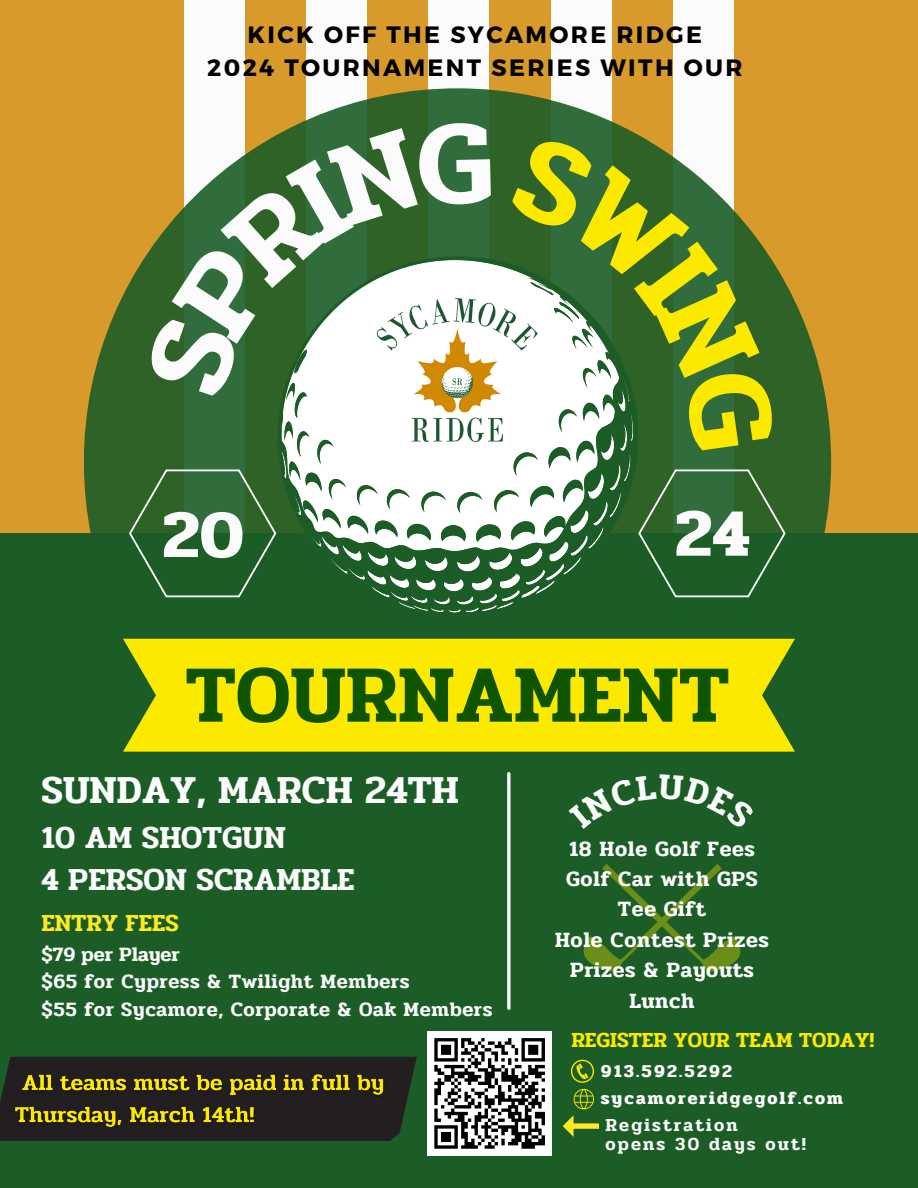
<style>
.page{position:relative;width:918px;height:1188px;background:#d79a2b}
.page>*{position:absolute;margin:0;border:0;box-sizing:border-box;transform-origin:0 0}
.t1{font:600 82.05px "Pridi";color:#0f5500}
.t2{font:700 68.25px "Pridi";color:#fafbfa}
.t3{font:600 39.45px "Pridi";color:#fafbfa}
.t4{font:600 31.95px/42.8px "Pridi";color:#fafbfa}
.t5{font:600 24.3px "Pridi";color:#ffe923}
.t6{font:700 23.7px/32.7px "Montserrat";letter-spacing:.1em;color:#000;text-align:center}
.t7{font:600 21.75px/30.5px "Pridi";letter-spacing:.03em;color:#fff;text-align:center}
.t8{font:600 21.3px "Pridi";color:#fce900}
.t9{font:600 20.25px/27.8px "Pridi";letter-spacing:.03em;color:#fafbfa}
.t10{font:600 18.3px/18.3px "Pridi";letter-spacing:.12em;color:#fafbfa}
.t11{font:700 18px "Pridi";letter-spacing:.12em;color:#fafbfa}
</style>
<div class="page">
<div style="left:673px;top:0;width:61px;height:1102px;background:#fafbfa"></div>
<div style="left:551px;top:0;width:61px;height:1102px;background:#fafbfa"></div>
<div style="left:429px;top:0;width:60px;height:1102px;background:#fafbfa"></div>
<div style="left:306px;top:0;width:61px;height:1102px;background:#fafbfa"></div>
<div style="left:184px;top:0;width:61px;height:1102px;background:#fafbfa"></div>
<div style="left:84px;top:88px;width:747px;height:748px;background:linear-gradient(to right,#316832,#306730);border-radius:50%"></div>
<div style="left:0;top:533px;width:918px;height:655px;background:#1b5c27"></div>
<svg style="left:277px;top:256px;width:361px;height:357px"></svg>
<div style="left:123px;top:639px;width:672px;height:113px;background:#fce900"></div>
<svg style="left:129px;top:469px;width:147px;height:129px"></svg>
<svg style="left:638px;top:469px;width:148px;height:129px"></svg>
<svg style="left:583px;top:864px;width:158px;height:108px"></svg>
<svg style="left:507px;top:774px;width:4px;height:234px"></svg>
<img style="left:377px;top:298px;width:132px;height:143px">
<svg style="left:571px;top:1060px;width:23px;height:23px"></svg>
<svg style="left:574px;top:1089px;width:20px;height:20px"></svg>
<svg style="left:563px;top:1115px;width:36px;height:22px"></svg>
<svg style="left:0;top:1057px;width:417px;height:83px;background:#212620"></svg>
<img style="left:9px;top:1065px;width:382px;height:69px">
<div style="left:428px;top:1031px;width:124px;height:124px;background:#fff"></div>
<svg style="left:434px;top:1038px;width:111px;height:111px"></svg>
<svg style="left:143px;top:121px;width:348px;height:278px"></svg>
<svg style="left:509px;top:133px;width:268px;height:318px"></svg>
<p class="t6" style="left:207px;top:17px;width:537px">KICK OFF THE SYCAMORE RIDGE<br>2024 TOURNAMENT SERIES WITH OUR</p>
<p class="t2" style="left:162px;top:482px;width:83px">20</p>
<p class="t2" style="left:675px;top:481px;width:76px">24</p>
<p class="t1" style="left:186px;top:631px;width:545px">TOURNAMENT</p>
<h6 class="t3" style="left:41px;top:759px;width:419px">SUNDAY, MARCH 24TH</h6>
<h6 class="t4" style="left:41px;top:816px;width:315px">10 AM SHOTGUN<br>4 PERSON SCRAMBLE</h6>
<p class="t5" style="left:41px;top:904px;width:139px">ENTRY FEES</p>
<p class="t9" style="left:41px;top:940px;width:453px">$79 per Player<br>$65 for Cypress &amp; Twilight Members<br>$55 for Sycamore, Corporate &amp; Oak Members</p>
<p class="t7" style="left:555px;top:833px;width:215px">18 Hole Golf Fees<br>Golf Car with GPS<br>Tee Gift<br>Hole Contest Prizes<br>Prizes &amp; Payouts<br>Lunch</p>
<p class="t8" style="left:571px;top:1024px;width:305px">REGISTER YOUR TEAM TODAY!</p>
<p class="t11" style="left:601px;top:1057px;width:133px">913.592.5292</p>
<p class="t11" style="left:601px;top:1084px;width:244px">sycamoreridgegolf.com</p>
<p class="t10" style="left:606px;top:1116px;width:202px">Registration<br>opens 30 days out!</p>
</div>
